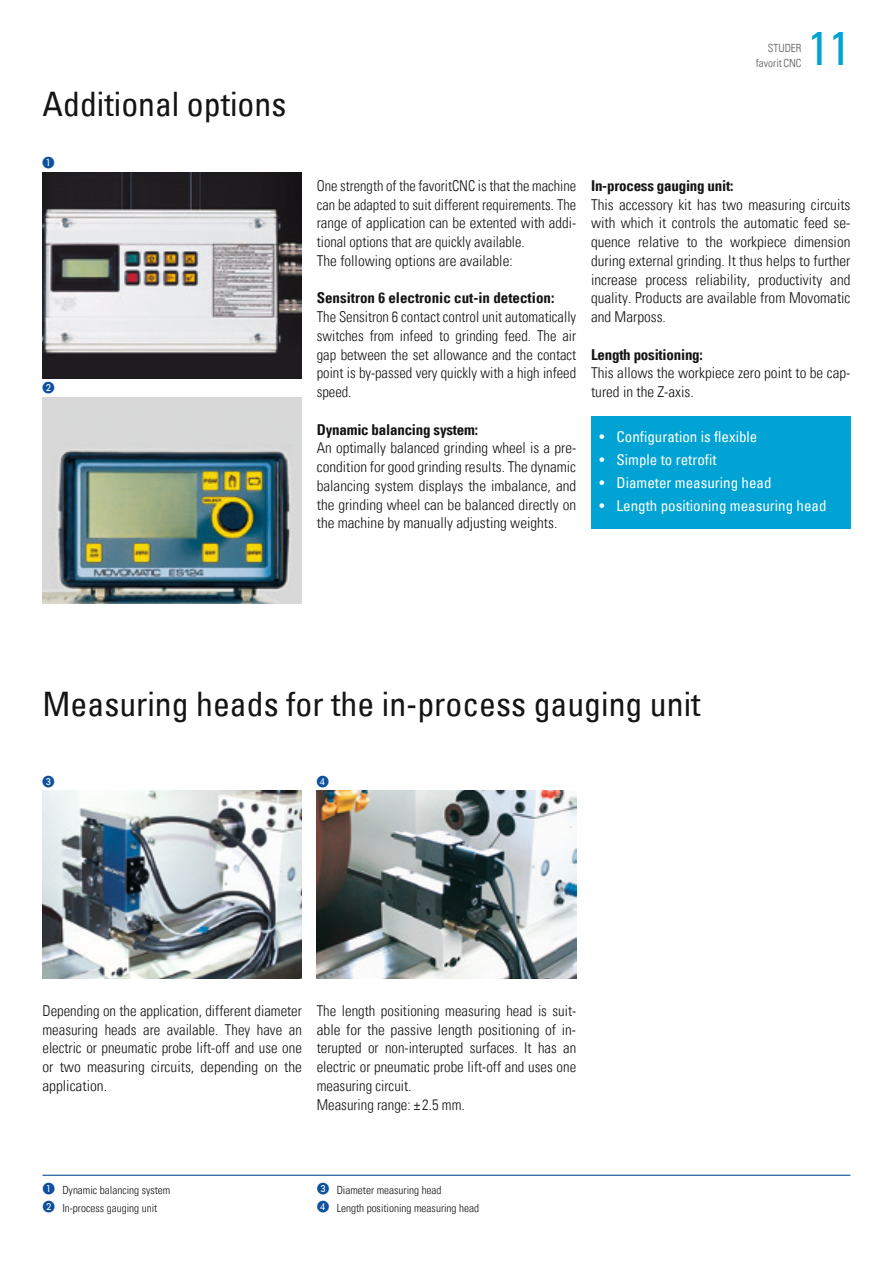
<style>
.page{position:relative;width:893px;height:1263px;background:#fff}
.page>*{position:absolute;margin:0;border:0;box-sizing:border-box;transform-origin:0 0}
.t1{font:condensed 48px "Univers Com 57";color:#00a3d3}
.t2{font:condensed 33.75px "Univers Com 57";color:#131413}
.t3{font:15px/18.8px "Univers Com 47 Light Cond";color:#131413;text-align:justify}
.t4{font:15px/18.8px "Univers Com 47 Light Cond";color:#131413;scale:.96 1}
.t5{font:15px "Univers Com 67 Bold Cond";letter-spacing:-.015em;color:#131413}
.t6{font:condensed 15px "Univers Com 57";color:#fff}
.t7{font:11.25px/18px "Univers Com 47 Light Cond";color:#131413}
.t8{font:11.25px/15px "Univers Com 47 Light Cond";color:#5a5a5a;text-align:right}
.s1{color:#0d509d}
</style>
<div class="page">
<hr style="left:43px;top:1175px;width:807px;height:1px;background:#0d509d">
<div style="left:591px;top:416px;width:259px;height:112px;background:#00a3d3"></div>
<img style="left:317px;top:791px;width:259px;height:187px">
<img style="left:43px;top:397px;width:259px;height:206px">
<img style="left:43px;top:172px;width:259px;height:206px">
<img style="left:43px;top:791px;width:259px;height:187px">
<h2 class="t2" style="left:43px;top:82px;width:245px">Additional options</h2>
<p class="t8" style="left:756px;top:41px;width:47px">STUDER favoritCNC</p>
<h1 class="t1" style="left:808px;top:17px;width:44px">11</h1>
<p class="t4" style="left:317px;top:176px;width:272px">One strength of the favoritCNC is that the machine can be adapted to suit different requirements. The range of application can be extented with addi&shy;tional options that are quickly available.<br>The following options are available:</p>
<p class="t5" style="left:317px;top:289px;width:239px">Sensitron 6 electronic cut-in detection:</p>
<p class="t3" style="left:317px;top:307px;width:261px">The Sensitron 6 contact control unit automatically switches from infeed to grinding feed. The air gap between the set allowance and the contact point is by-passed very quickly with a high infeed speed.</p>
<p class="t5" style="left:317px;top:420px;width:163px">Dynamic balancing system:</p>
<p class="t3" style="left:317px;top:439px;width:261px">An optimally balanced grinding wheel is a pre&shy;condition for good grinding results. The dynamic balancing system displays the imbalance, and the grinding wheel can be balanced directly on the machine by manually adjusting weights.</p>
<p class="t5" style="left:591px;top:176px;width:144px">In-process gauging unit:</p>
<p class="t3" style="left:591px;top:195px;width:261px">This accessory kit has two measuring circuits with which it controls the automatic feed se&shy;quence relative to the workpiece dimension during external grinding. It thus helps to further increase process reliability, productivity and quality. Products are available from Movomatic and Marposs.</p>
<p class="t5" style="left:591px;top:345px;width:113px">Length positioning:</p>
<p class="t3" style="left:591px;top:364px;width:261px">This allows the workpiece zero point to be cap&shy;tured in the Z-axis.</p>
<p class="t6" style="left:600px;top:427px;width:159px">• Configuration is flexible</p>
<p class="t6" style="left:600px;top:450px;width:119px">• Simple to retrofit</p>
<p class="t6" style="left:600px;top:473px;width:173px">• Diameter measuring head</p>
<p class="t6" style="left:600px;top:496px;width:228px">• Length positioning measuring head</p>
<h2 class="t2" style="left:43px;top:682px;width:659px">Measuring heads for the in-process gauging unit</h2>
<p class="t3" style="left:43px;top:1001px;width:261px">Depending on the application, different diameter measuring heads are available. They have an electric or pneumatic probe lift-off and use one or two measuring circuits, depending on the application.</p>
<p class="t3" style="left:317px;top:1001px;width:261px;text-align:left">The length positioning measuring head is suit&shy;able for the passive length positioning of in&shy;terupted or non-interupted surfaces. It has an electric or pneumatic probe lift-off and uses one measuring circuit.<br>Measuring range: ± 2.5 mm.</p>
<p class="t7" style="left:43px;top:1181px;width:129px"><span class="s1">❶</span> Dynamic balancing system<br><span class="s1">❷</span> In-process gauging unit</p>
<p class="t7" style="left:317px;top:1181px;width:163px"><span class="s1">❸</span> Diameter measuring head<br><span class="s1">❹</span> Length positioning measuring head</p>
</div>
